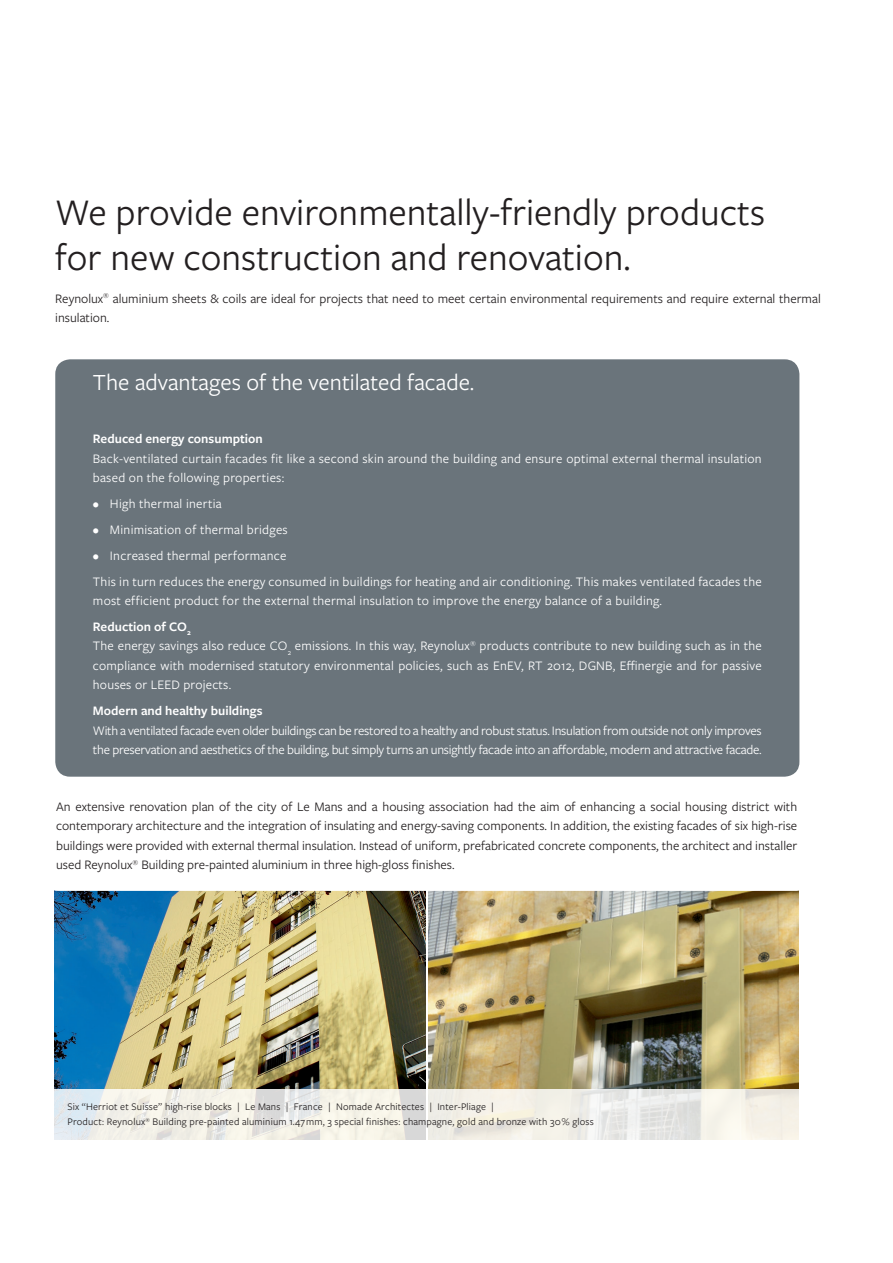
<style>
.page{position:relative;width:893px;height:1263px;background:#fff}
.page>*{position:absolute;margin:0;border:0;box-sizing:border-box;transform-origin:0 0}
.t1{font:39px/45px "Freight Sans Pro";color:#231f20}
.t2{font:24px "Freight Sans Pro";color:#fff}
.t3{font:13.5px/19.5px "Freight Sans Pro";letter-spacing:.02em;color:#fff}
.t4{font:13.5px/19.5px "Freight Sans Pro";color:#231f20;text-align:justify}
.t5{font:13.5px/19.5px "Freight Sans Pro";letter-spacing:-.02em;color:#fff}
.t6{font:600 13.5px "Freight Sans Pro";color:#fff}
.t7{font:10.5px/15px "Freight Sans Pro";letter-spacing:.015em;color:#231f20}
</style>
<div class="page">
<img style="left:55px;top:891px;width:371px;height:198px">
<img style="left:429px;top:891px;width:370px;height:198px">
<svg style="left:55px;top:1089px;width:744px;height:50px;background:#eeece6"></svg>
<svg style="left:54px;top:890px;width:745px;height:1px"></svg>
<div style="left:55px;top:359px;width:744px;height:418px;background:#6a747b;border-radius:15px"></div>
<p class="t1" style="left:55px;top:188px;width:711px">We provide environmentally-friendly products for new construction and renovation.</p>
<p class="t4" style="left:55px;top:288px;width:767px">Reynolux<sup>®</sup> aluminium sheets &amp; coils are ideal for projects that need to meet certain environmental requirements and require external thermal insulation.</p>
<p class="t2" style="left:93px;top:366px;width:383px">The advantages of the ventilated facade.</p>
<p class="t6" style="left:93px;top:429px;width:171px">Reduced energy consumption</p>
<p class="t3" style="left:93px;top:448px;width:670px">Back-ventilated curtain facades fit like a second skin around the building and ensure optimal external thermal insulation based on the following properties:</p>
<p class="t3" style="left:93px;top:493px;width:130px">• High thermal inertia</p>
<p class="t3" style="left:93px;top:519px;width:196px">• Minimisation of thermal bridges</p>
<p class="t3" style="left:93px;top:545px;width:195px">• Increased thermal performance</p>
<p class="t3" style="left:93px;top:571px;width:670px">This in turn reduces the energy consumed in buildings for heating and air conditioning. This makes ventilated facades the most efficient product for the external thermal insulation to improve the energy balance of a building.</p>
<p class="t6" style="left:93px;top:617px;width:99px">Reduction of CO<sub>2</sub></p>
<p class="t3" style="left:93px;top:636px;width:670px;text-align:justify">The energy savings also reduce CO<sub>2</sub> emissions. In this way, Reynolux<sup>®</sup> products contribute to new building such as in the compliance with modernised statutory environmental policies, such as EnEV, RT 2012, DGNB, Effinergie and for passive houses or LEED projects.</p>
<p class="t6" style="left:93px;top:702px;width:171px">Modern and healthy buildings</p>
<p class="t5" style="left:93px;top:720px;width:670px">With a ventilated facade even older buildings can be restored to a healthy and robust status. Insulation from outside not only improves the preservation and aesthetics of the building, but simply turns an unsightly facade into an affordable, modern and attractive facade.</p>
<p class="t4" style="left:56px;top:796px;width:743px">An extensive renovation plan of the city of Le Mans and a housing association had the aim of enhancing a social housing district with contemporary architecture and the integration of insulating and energy-saving components. In addition, the existing facades of six high-rise buildings were provided with external thermal insulation. Instead of uniform, prefabricated concrete components, the architect and installer used Reynolux<sup>®</sup> Building pre-painted aluminium in three high-gloss finishes.</p>
<p class="t7" style="left:67px;top:1099px;width:528px">Six “Herriot et Suisse” high-rise blocks | Le Mans | France | Nomade Architectes | Inter-Pliage |<br>Product: Reynolux<sup>®</sup> Building pre-painted aluminium 1.47 mm, 3 special finishes: champagne, gold and bronze with 30 % gloss</p>
</div>
